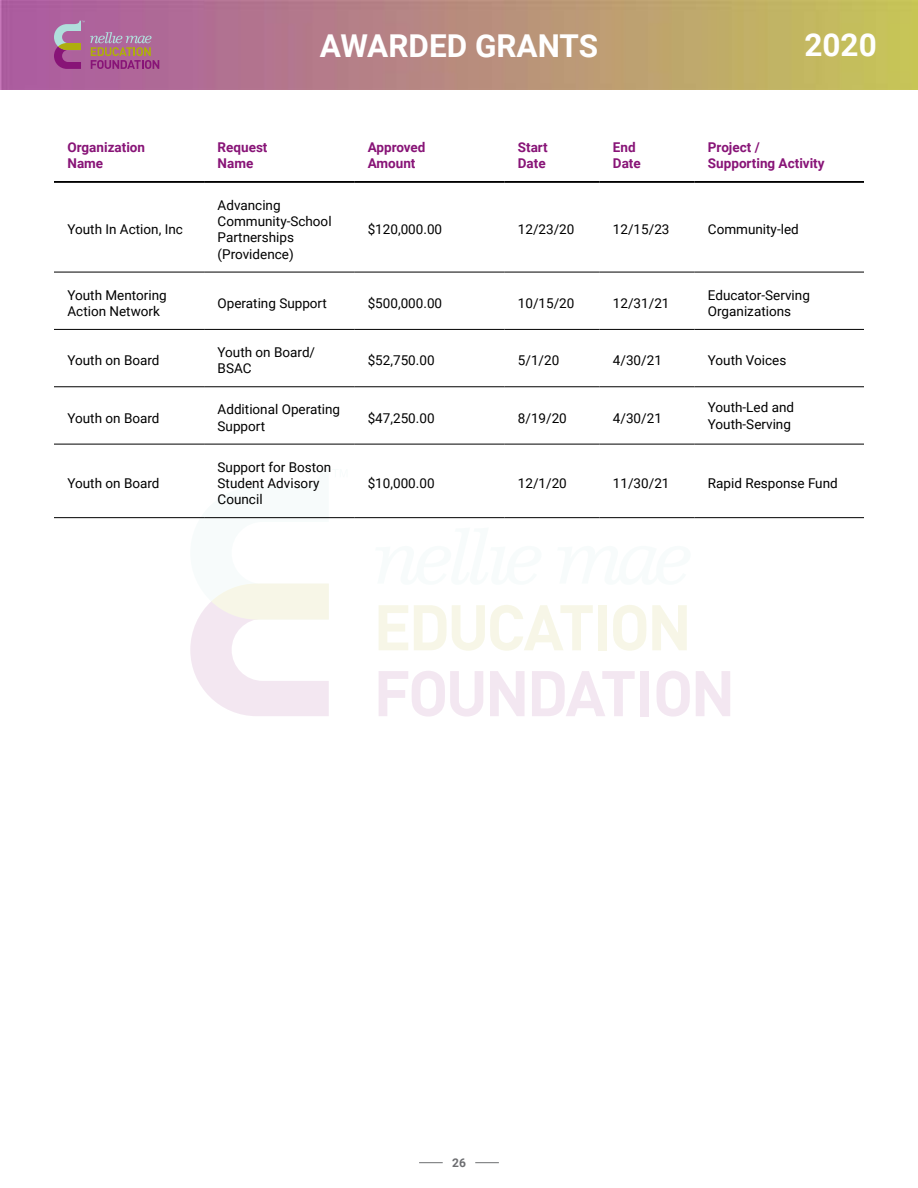
<style>
.page{position:relative;width:918px;height:1188px;background:#fff}
.page>*{position:absolute;margin:0;border:0;box-sizing:border-box;transform-origin:0 0}
.t1{font:700 31.5px "Roboto";color:#fff}
.t2{font:13.5px/16.2px "Roboto";color:#000}
.t3{font:700 13.5px/16.2px "Roboto";color:#881477}
.t4{font:700 12px "Roboto";color:#6d6e71}
</style>
<div class="page">
<svg style="left:419px;top:1162px;width:24px;height:1px"></svg>
<svg style="left:475px;top:1162px;width:24px;height:1px"></svg>
<svg style="left:379px;top:605px;width:29px;height:45px"></svg>
<svg style="left:414px;top:605px;width:179px;height:46px"></svg>
<div style="left:598px;top:605px;width:9px;height:45px;background:#f7f6e7"></div>
<svg style="left:613px;top:605px;width:33px;height:46px"></svg>
<svg style="left:652px;top:605px;width:35px;height:45px"></svg>
<svg style="left:379px;top:671px;width:104px;height:46px"></svg>
<svg style="left:490px;top:671px;width:35px;height:45px"></svg>
<svg style="left:532px;top:671px;width:103px;height:45px"></svg>
<div style="left:640px;top:671px;width:9px;height:45px;background:#f3e7f1"></div>
<svg style="left:656px;top:671px;width:34px;height:46px"></svg>
<svg style="left:696px;top:671px;width:34px;height:45px"></svg>
<svg style="left:190px;top:518px;width:158px;height:198px"></svg>
<img style="left:0;top:0;width:918px;height:90px">
<svg style="left:54px;top:21px;width:105px;height:48px;background:#a96c90"></svg>
<hr style="left:54px;top:181px;width:150px;height:1px;background:#000">
<hr style="left:204px;top:181px;width:150px;height:1px;background:#000">
<hr style="left:354px;top:181px;width:150px;height:1px;background:#000">
<hr style="left:504px;top:181px;width:95px;height:1px;background:#000">
<hr style="left:599px;top:181px;width:95px;height:1px;background:#000">
<hr style="left:694px;top:181px;width:170px;height:1px;background:#000">
<hr style="left:54px;top:182px;width:150px;height:1px;background:#000">
<hr style="left:204px;top:182px;width:150px;height:1px;background:#000">
<hr style="left:354px;top:182px;width:150px;height:1px;background:#000">
<hr style="left:504px;top:182px;width:95px;height:1px;background:#000">
<hr style="left:599px;top:182px;width:95px;height:1px;background:#000">
<hr style="left:694px;top:182px;width:170px;height:1px;background:#000">
<hr style="left:54px;top:272px;width:150px;height:1px;background:#000">
<hr style="left:204px;top:272px;width:150px;height:1px;background:#000">
<hr style="left:354px;top:272px;width:150px;height:1px;background:#000">
<hr style="left:504px;top:272px;width:95px;height:1px;background:#000">
<hr style="left:599px;top:272px;width:95px;height:1px;background:#000">
<hr style="left:694px;top:272px;width:170px;height:1px;background:#000">
<hr style="left:54px;top:329px;width:150px;height:1px;background:#000">
<hr style="left:204px;top:329px;width:150px;height:1px;background:#000">
<hr style="left:354px;top:329px;width:150px;height:1px;background:#000">
<hr style="left:504px;top:329px;width:95px;height:1px;background:#000">
<hr style="left:599px;top:329px;width:95px;height:1px;background:#000">
<hr style="left:694px;top:329px;width:170px;height:1px;background:#000">
<hr style="left:54px;top:387px;width:150px;height:1px;background:#000">
<hr style="left:204px;top:387px;width:150px;height:1px;background:#000">
<hr style="left:354px;top:387px;width:150px;height:1px;background:#000">
<hr style="left:504px;top:387px;width:95px;height:1px;background:#000">
<hr style="left:599px;top:387px;width:95px;height:1px;background:#000">
<hr style="left:694px;top:387px;width:170px;height:1px;background:#000">
<hr style="left:54px;top:444px;width:150px;height:1px;background:#000">
<hr style="left:204px;top:444px;width:150px;height:1px;background:#000">
<hr style="left:354px;top:444px;width:150px;height:1px;background:#000">
<hr style="left:504px;top:444px;width:95px;height:1px;background:#000">
<hr style="left:599px;top:444px;width:95px;height:1px;background:#000">
<hr style="left:694px;top:444px;width:170px;height:1px;background:#000">
<hr style="left:54px;top:517px;width:150px;height:1px;background:#000">
<hr style="left:204px;top:517px;width:150px;height:1px;background:#000">
<hr style="left:354px;top:517px;width:150px;height:1px;background:#000">
<hr style="left:504px;top:517px;width:95px;height:1px;background:#000">
<hr style="left:599px;top:517px;width:95px;height:1px;background:#000">
<hr style="left:694px;top:517px;width:170px;height:1px;background:#000">
<h1 class="t1" style="left:320px;top:24px;width:280px">AWARDED GRANTS</h1>
<h1 class="t1" style="left:804px;top:22px;width:74px">2020</h1>
<p class="t3" style="left:68px;top:138px;width:79px">Organization<br>Name</p>
<p class="t3" style="left:218px;top:138px;width:51px">Request<br>Name</p>
<p class="t3" style="left:368px;top:138px;width:59px">Approved<br>Amount</p>
<p class="t3" style="left:518px;top:138px;width:31px">Start<br>Date</p>
<p class="t3" style="left:613px;top:138px;width:29px">End<br>Date</p>
<p class="t3" style="left:708px;top:138px;width:118px">Project /<br>Supporting Activity</p>
<p class="t2" style="left:68px;top:221px;width:117px">Youth In Action, Inc</p>
<p class="t2" style="left:218px;top:197px;width:116px">Advancing<br>Community-School<br>Partnerships (Providence)</p>
<p class="t2" style="left:368px;top:221px;width:76px">$120,000.00</p>
<p class="t2" style="left:518px;top:221px;width:58px">12/23/20</p>
<p class="t2" style="left:613px;top:221px;width:58px">12/15/23</p>
<p class="t2" style="left:708px;top:221px;width:92px">Community-led</p>
<p class="t2" style="left:68px;top:286px;width:101px">Youth Mentoring<br>Action Network</p>
<p class="t2" style="left:218px;top:294px;width:111px">Operating Support</p>
<p class="t2" style="left:368px;top:294px;width:76px">$500,000.00</p>
<p class="t2" style="left:518px;top:294px;width:58px">10/15/20</p>
<p class="t2" style="left:613px;top:294px;width:58px">12/31/21</p>
<p class="t2" style="left:708px;top:286px;width:103px">Educator-Serving<br>Organizations</p>
<p class="t2" style="left:68px;top:352px;width:94px">Youth on Board</p>
<p class="t2" style="left:218px;top:344px;width:99px">Youth on Board/<br>BSAC</p>
<p class="t2" style="left:368px;top:352px;width:68px">$52,750.00</p>
<p class="t2" style="left:518px;top:352px;width:43px">5/1/20</p>
<p class="t2" style="left:613px;top:352px;width:51px">4/30/21</p>
<p class="t2" style="left:708px;top:352px;width:80px">Youth Voices</p>
<p class="t2" style="left:68px;top:409px;width:94px">Youth on Board</p>
<p class="t2" style="left:218px;top:401px;width:124px">Additional Operating<br>Support</p>
<p class="t2" style="left:368px;top:409px;width:68px">$47,250.00</p>
<p class="t2" style="left:518px;top:409px;width:51px">8/19/20</p>
<p class="t2" style="left:613px;top:409px;width:51px">4/30/21</p>
<p class="t2" style="left:708px;top:399px;width:88px">Youth-Led and<br>Youth-Serving</p>
<p class="t2" style="left:68px;top:475px;width:94px">Youth on Board</p>
<p class="t2" style="left:218px;top:458px;width:115px">Support for Boston<br>Student Advisory<br>Council</p>
<p class="t2" style="left:368px;top:475px;width:68px">$10,000.00</p>
<p class="t2" style="left:518px;top:475px;width:51px">12/1/20</p>
<p class="t2" style="left:613px;top:475px;width:58px">11/30/21</p>
<p class="t2" style="left:708px;top:475px;width:131px">Rapid Response Fund</p>
<p class="t4" style="left:452px;top:1155px;width:15px">26</p>
</div>
